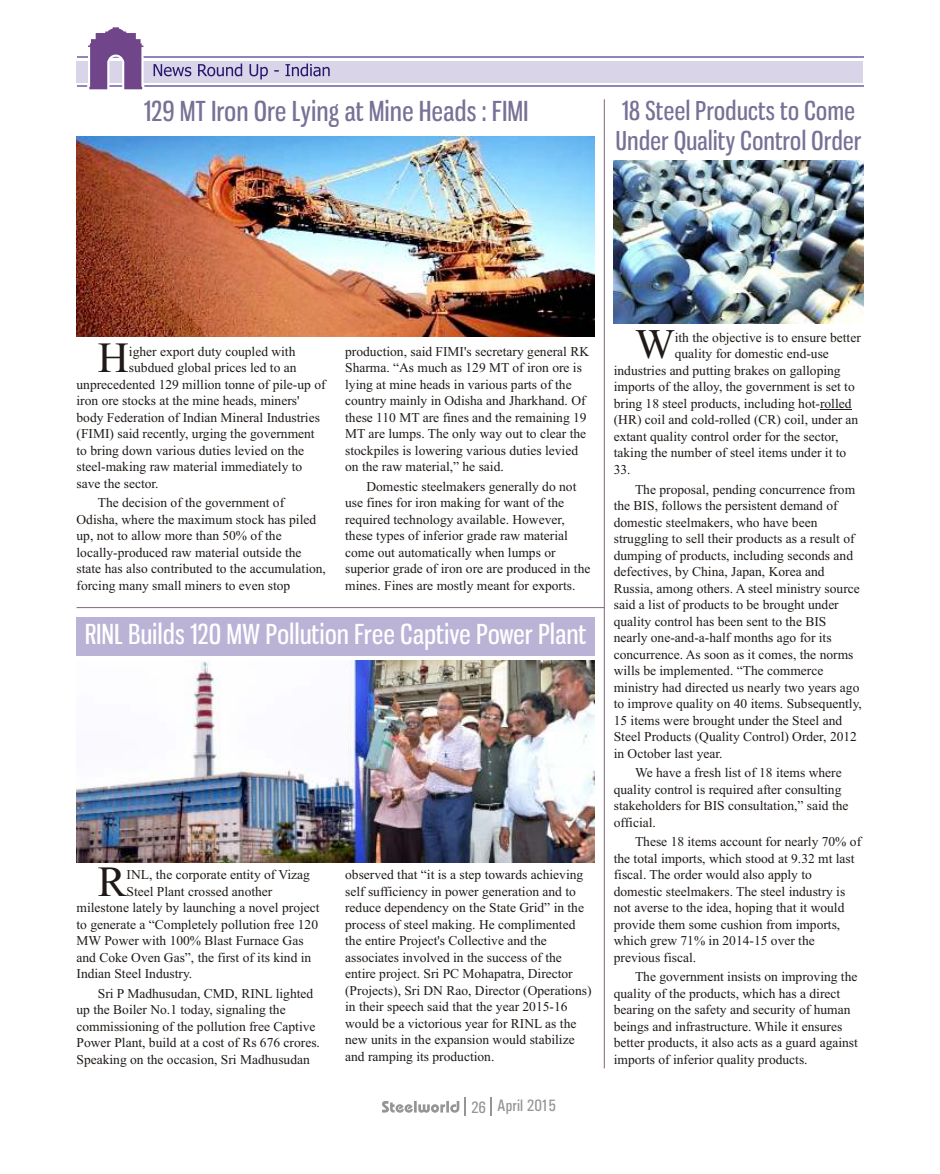
<style>
.page{position:relative;width:940px;height:1174px;background:#fff}
.page>*{position:absolute;margin:0;border:0;box-sizing:border-box;transform-origin:0 0}
.t1{font:43.05px "Times New Roman";color:#1f1a17}
.t2{font:42.15px "Times New Roman";color:#1f1a17}
.t3{font:27px "Gnuolane Free";letter-spacing:.02em;color:#fff}
.t4{font:27px "Gnuolane Free";letter-spacing:.02em;color:#787096}
.t5{font:25.5px/30.6px "Gnuolane Free";letter-spacing:.02em;color:#787096}
.t6{font:16.65px "Univers Condensed";color:#969494}
.t7{font:13.5px/16.5px "Times New Roman";color:#1f1a17}
</style>
<div class="page">
<hr style="left:77px;top:85px;width:786px;height:2px;background:#8f85b8">
<hr style="left:77px;top:56px;width:786px;height:2px;background:#8f85b8">
<div style="left:77px;top:61px;width:786px;height:21px;background:#d9d4e8"></div>
<svg style="left:154px;top:64px;width:176px;height:15px"></svg>
<svg style="left:86px;top:27px;width:59px;height:63px"></svg>
<svg style="left:382px;top:1097px;width:84px;height:19px"></svg>
<svg style="left:490px;top:1097px;width:2px;height:19px"></svg>
<hr style="left:77px;top:607px;width:527px;height:1px;background:#7d667a">
<hr style="left:604px;top:99px;width:1px;height:969px;background:#7d667a">
<div style="left:77px;top:617px;width:518px;height:38px;background:#bab3d6"></div>
<img style="left:77px;top:660px;width:518px;height:202px">
<img style="left:77px;top:136px;width:518px;height:201px">
<hr style="left:820px;top:409px;width:31px;height:1px;background:#1f1a17">
<img style="left:614px;top:161px;width:249px;height:162px">
<h3 class="t4" style="left:144px;top:99px;width:386px">129 MT Iron Ore Lying at Mine Heads : FIMI</h3>
<h3 class="t5" style="left:616px;top:97px;width:247px">18 Steel Products to Come<br>Under Quality Control Order</h3>
<h1 class="t1" style="left:98px;top:342px;width:33px">H</h1>
<p class="t7" style="left:129px;top:344px;width:168px">igher export duty coupled with</p>
<p class="t7" style="left:77px;top:361px;width:250px;text-indent:52px">subdued global prices led to an unprecedented 129 million tonne of pile-up of iron ore stocks at the mine heads, miners' body Federation of Indian Mineral Industries (FIMI) said recently, urging the government to bring down various duties levied on the steel-making raw material immediately to save the sector.</p>
<p class="t7" style="left:77px;top:496px;width:251px;text-indent:21px">The decision of the government of Odisha, where the maximum stock has piled up, not to allow more than 50% of the locally-produced raw material outside the state has also contributed to the accumulation, forcing many small miners to even stop</p>
<p class="t7" style="left:345px;top:344px;width:245px">production, said FIMI's secretary general RK Sharma. “As much as 129 MT of iron ore is lying at mine heads in various parts of the country mainly in Odisha and Jharkhand. Of these 110 MT are fines and the remaining 19<br>MT are lumps. The only way out to clear the stockpiles is lowering various duties levied on the raw material,” he said.</p>
<p class="t7" style="left:345px;top:479px;width:247px;text-indent:21px">Domestic steelmakers generally do not use fines for iron making for want of the required technology available. However, these types of inferior grade raw material come out automatically when lumps or superior grade of iron ore are produced in the mines. Fines are mostly meant for exports.</p>
<h3 class="t3" style="left:85px;top:622px;width:503px">RINL Builds 120 MW Pollution Free Captive Power Plant</h3>
<h1 class="t1" style="left:98px;top:865px;width:30px">R</h1>
<p class="t7" style="left:127px;top:867px;width:185px">INL, the corporate entity of Vizag</p>
<p class="t7" style="left:77px;top:884px;width:244px;text-indent:50px">Steel Plant crossed another milestone lately by launching a novel project to generate a “Completely pollution free 120<br>MW Power with 100% Blast Furnace Gas and Coke Oven Gas”, the first of its kind in Indian Steel Industry.</p>
<p class="t7" style="left:77px;top:986px;width:245px;text-indent:21px">Sri P Madhusudan, CMD, RINL lighted up the Boiler No.1 today, signaling the commissioning of the pollution free Captive Power Plant, build at a cost of Rs 676 crores.<br>Speaking on the occasion, Sri Madhusudan</p>
<p class="t7" style="left:345px;top:867px;width:248px">observed that “it is a step towards achieving self sufficiency in power generation and to reduce dependency on the State Grid” in the process of steel making. He complimented the entire Project's Collective and the associates involved in the success of the entire project. Sri PC Mohapatra, Director (Projects), Sri DN Rao, Director (Operations) in their speech said that the year 2015-16 would be a victorious year for RINL as the new units in the expansion would stabilize and ramping its production.</p>
<p class="t6" style="left:471px;top:1099px;width:87px">26 April 2015</p>
<h2 class="t2" style="left:635px;top:329px;width:41px">W</h2>
<p class="t7" style="left:675px;top:330px;width:187px">ith the objective is to ensure better</p>
<p class="t7" style="left:675px;top:347px;width:156px">quality for domestic end-use</p>
<p class="t7" style="left:614px;top:363px;width:228px">industries and putting brakes on galloping</p>
<p class="t7" style="left:614px;top:380px;width:242px">imports of the alloy, the government is set to</p>
<p class="t7" style="left:614px;top:396px;width:239px">bring 18 steel products, including hot-rolled</p>
<p class="t7" style="left:614px;top:413px;width:246px">(HR) coil and cold-rolled (CR) coil, under an</p>
<p class="t7" style="left:614px;top:429px;width:226px">extant quality control order for the sector,</p>
<p class="t7" style="left:614px;top:446px;width:234px">taking the number of steel items under it to</p>
<p class="t7" style="left:614px;top:462px;width:18px">33.</p>
<p class="t7" style="left:614px;top:482px;width:250px;text-indent:21px">The proposal, pending concurrence from the BIS, follows the persistent demand of domestic steelmakers, who have been struggling to sell their products as a result of dumping of products, including seconds and defectives, by China, Japan, Korea and Russia, among others. A steel ministry source said a list of products to be brought under quality control has been sent to the BIS nearly one-and-a-half months ago for its concurrence. As soon as it comes, the norms wills be implemented. “The commerce ministry had directed us nearly two years ago to improve quality on 40 items. Subsequently, 15 items were brought under the Steel and Steel Products (Quality Control) Order, 2012 in October last year.</p>
<p class="t7" style="left:614px;top:765px;width:236px;text-indent:21px">We have a fresh list of 18 items where quality control is required after consulting stakeholders for BIS consultation,” said the official.</p>
<p class="t7" style="left:614px;top:834px;width:249px;text-indent:21px">These 18 items account for nearly 70% of the total imports, which stood at 9.32 mt last fiscal. The order would also apply to domestic steelmakers. The steel industry is not averse to the idea, hoping that it would provide them some cushion from imports, which grew 71% in 2014-15 over the previous fiscal.</p>
<p class="t7" style="left:614px;top:969px;width:246px;text-indent:21px">The government insists on improving the quality of the products, which has a direct bearing on the safety and security of human beings and infrastructure. While it ensures better products, it also acts as a guard against imports of inferior quality products.</p>
</div>
